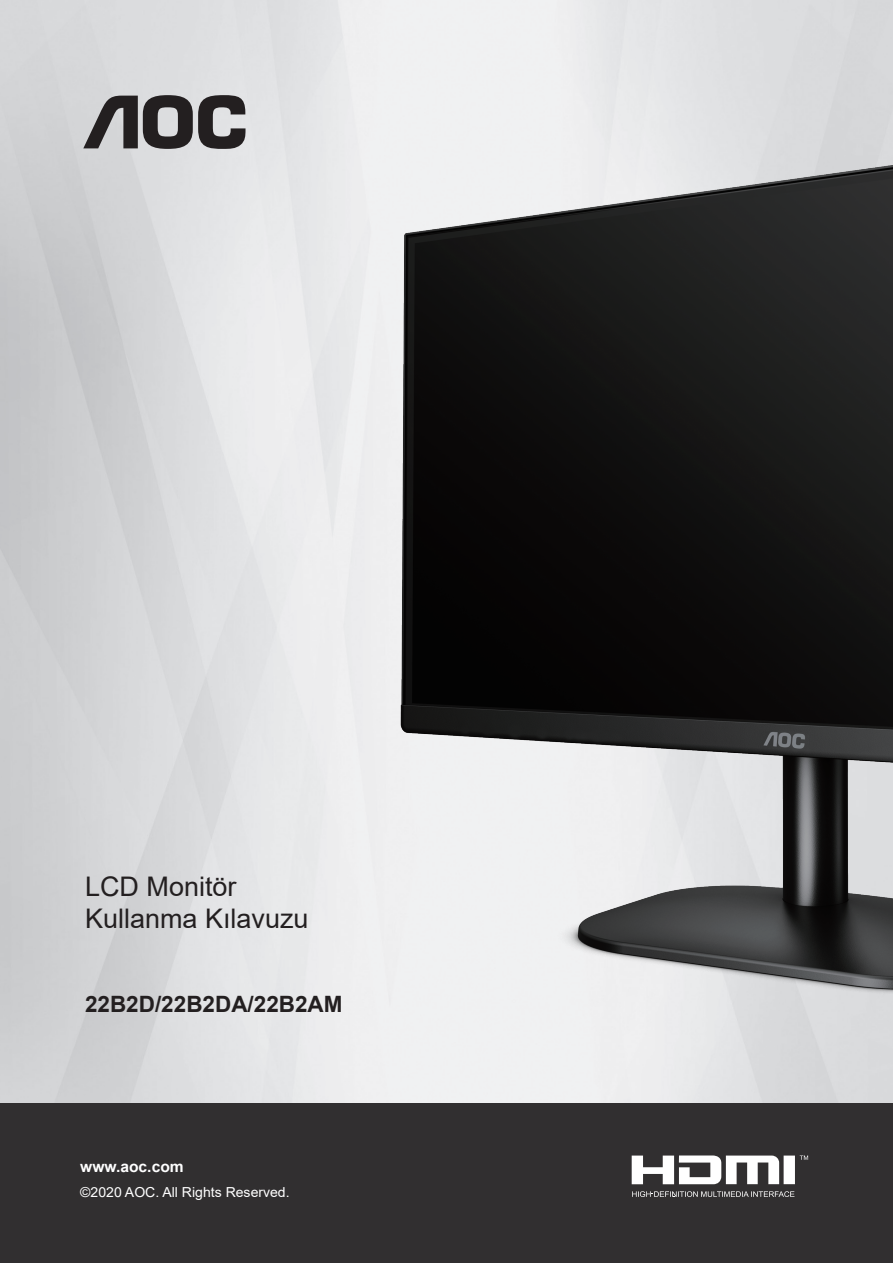
<style>
.page{position:relative;width:893px;height:1263px;background:#fff}
.page>*{position:absolute;margin:0;border:0;box-sizing:border-box;transform-origin:0 0}
.无间隔{font:27px "Arial";color:#231f20}
.无间隔-2{font:700 22.5px "Arial";color:#231f20}
.t1{font:700 15.3px "Arial";color:#fff}
.t2{font:13.8px "Arial";color:#fff}
</style>
<div class="page">
<img style="left:0;top:0;width:893px;height:1104px">
<svg style="left:83px;top:95px;width:162px;height:54px;background:#716f70"></svg>
<div style="left:0;top:1104px;width:893px;height:159px;background:#312f30"></div>
<svg style="left:632px;top:1155px;width:176px;height:29px"></svg>
<svg style="left:632px;top:1191px;width:162px;height:6px"></svg>
<img style="left:382px;top:84px;width:511px;height:932px">
<p class="无间隔" style="left:85px;top:868px;width:153px">LCD Monitör</p>
<p class="无间隔" style="left:85px;top:900px;width:225px">Kullanma Kılavuzu</p>
<p class="无间隔-2" style="left:85px;top:988px;width:259px">22B2D/22B2DA/22B2AM</p>
<p class="t1" style="left:80px;top:1156px;width:105px">www.aoc.com</p>
<p class="t2" style="left:80px;top:1183px;width:211px">©2020 AOC. All Rights Reserved.</p>
</div>
